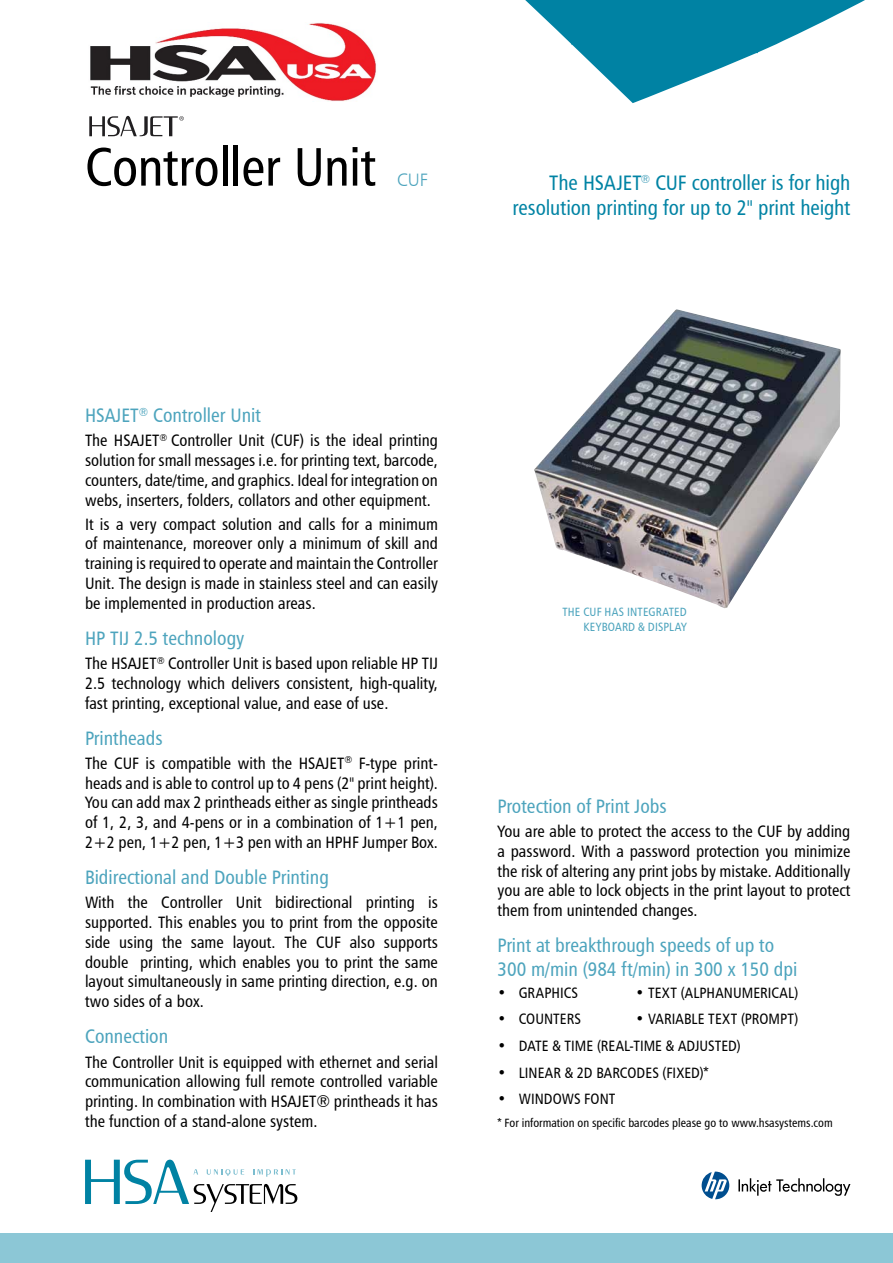
<style>
.page{position:relative;width:893px;height:1263px;background:#fff}
.page>*{position:absolute;margin:0;border:0;box-sizing:border-box;transform-origin:0 0}
.t1{font:54px "Humanist 777 BT Roman Condensed B";letter-spacing:-.015em;color:#000}
.t2{font:21px/25.2px "Humanist 777 BT Roman Condensed B";letter-spacing:-.005em;color:#0083a4;text-align:right}
.t3{font:19.5px/23.4px "Humanist 777 BT Roman Condensed B";color:#4da4bd}
.t4{font:18px "Humanist 777 BT Light B";color:#4da4bd}
.t5{font:16.5px/19.8px "Humanist 777 BT Roman Condensed B";color:#000;text-align:justify}
.t6{font:15px "Humanist 777 BT Roman Condensed B";letter-spacing:.005em;color:#000}
.t7{font:12px "Humanist 777 BT Roman Condensed B";color:#000}
.t8{font:12px/14.4px "Humanist 777 BT Roman Condensed B";letter-spacing:.015em;color:#4da4bd;text-align:right}
</style>
<div class="page">
<svg style="left:525px;top:0;width:340px;height:103px"></svg>
<div style="left:0;top:1233px;width:893px;height:30px;background:#8cc7d6"></div>
<svg style="left:85px;top:1159px;width:212px;height:53px"></svg>
<svg style="left:738px;top:1178px;width:112px;height:18px"></svg>
<svg style="left:702px;top:1171px;width:27px;height:28px"></svg>
<img style="left:534px;top:309px;width:307px;height:299px">
<svg style="left:89px;top:116px;width:95px;height:20px"></svg>
<img style="left:90px;top:23px;width:286px;height:78px">
<h1 class="t1" style="left:85px;top:133px;width:293px">Controller Unit</h1>
<p class="t4" style="left:397px;top:169px;width:32px">CUF</p>
<p class="t2" style="left:512px;top:169px;width:339px">The HSAJET<sup>®</sup> CUF controller is for high resolution printing for up to 2" print height</p>
<p class="t3" style="left:85px;top:403px;width:177px">HSAJET<sup>®</sup> Controller Unit</p>
<p class="t5" style="left:85px;top:430px;width:354px">The HSAJET<sup>®</sup> Controller Unit (CUF) is the ideal printing solution for small messages i.e. for printing text, barcode, counters, date/time, and graphics. Ideal for integration on webs, inserters, folders, collators and other equipment.</p>
<p class="t5" style="left:85px;top:514px;width:354px">It is a very compact solution and calls for a minimum of maintenance, moreover only a minimum of skill and training is required to operate and maintain the Controller Unit. The design is made in stainless steel and can easily be implemented in production areas.</p>
<p class="t3" style="left:85px;top:626px;width:161px">HP TIJ 2.5 technology</p>
<p class="t5" style="left:85px;top:653px;width:354px">The HSAJET<sup>®</sup> Controller Unit is based upon reliable HP TIJ 2.5 technology which delivers consistent, high-quality, fast printing, exceptional value, and ease of use.</p>
<p class="t3" style="left:85px;top:726px;width:79px">Printheads</p>
<p class="t5" style="left:85px;top:753px;width:354px">The CUF is compatible with the HSAJET<sup>®</sup> F-type print&shy;heads and is able to control up to 4 pens (2" print height).<br>You can add max 2 printheads either as single printheads of 1, 2, 3, and 4-pens or in a combination of 1+1 pen, 2+2 pen, 1+2 pen, 1+3 pen with an HPHF Jumper Box.</p>
<p class="t3" style="left:85px;top:865px;width:245px">Bidirectional and Double Printing</p>
<p class="t5" style="left:85px;top:892px;width:354px">With the Controller Unit bidirectional printing is supported. This enables you to print from the opposite side using the same layout. The CUF also supports double printing, which enables you to print the same layout simultaneously in same printing direction, e.g. on two sides of a box.</p>
<p class="t3" style="left:85px;top:1024px;width:85px">Connection</p>
<p class="t5" style="left:85px;top:1051px;width:354px">The Controller Unit is equipped with ethernet and serial communication allowing full remote controlled variable printing. I n combination with HSAJET® printheads it has the function of a stand-alone system.</p>
<p class="t8" style="left:562px;top:605px;width:50px">The CUF has</p>
<p class="t8" style="left:627px;top:605px;width:39px">inte grate</p>
<p class="t8" style="left:583px;top:605px;width:105px">d<br>keyboard &amp; display</p>
<p class="t3" style="left:497px;top:794px;width:171px">Protection of Print Jobs</p>
<p class="t5" style="left:497px;top:821px;width:354px">You are able to protect the access to the CUF by adding a password. With a password protection you minimize the risk of altering any print jobs by mistake. Additionally you are able to lock objects in the print layout to protect them from unintended changes.</p>
<p class="t3" style="left:497px;top:933px;width:301px">Print at breakthrough speeds of up to<br>300 m/min (984 ft/min) in 300 x 150 dpi</p>
<p class="t6" style="left:497px;top:983px;width:82px">• graphics</p>
<p class="t6" style="left:635px;top:983px;width:164px">• Text (alphanumerical)</p>
<p class="t6" style="left:497px;top:1010px;width:85px">• Counters</p>
<p class="t6" style="left:635px;top:1010px;width:164px">• variable text (promPt )</p>
<p class="t6" style="left:497px;top:1036px;width:245px">• Date &amp; time (real-time &amp; adjusted)</p>
<p class="t6" style="left:497px;top:1063px;width:213px">• LI near &amp; 2D Barcodes (fixed)*</p>
<p class="t6" style="left:497px;top:1089px;width:117px">• Windows font</p>
<p class="t7" style="left:497px;top:1115px;width:337px">* For information on specific barcodes please go to www.hsasystems.com</p>
</div>
